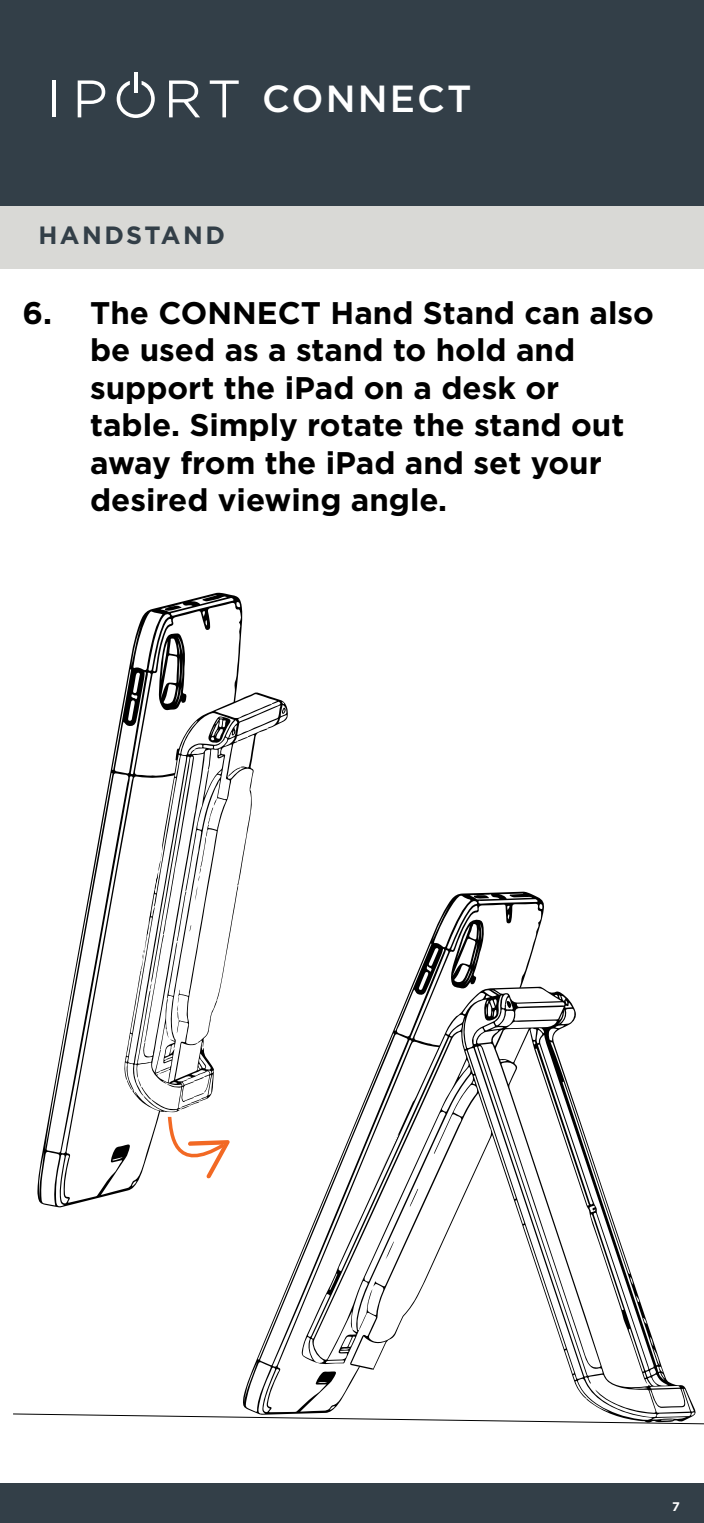
<style>
.page{position:relative;width:704px;height:1523px;background:#fff}
.page>*{position:absolute;margin:0;border:0;box-sizing:border-box;transform-origin:0 0}
.t1{font:500 37.75px "Gotham";letter-spacing:.055em;color:#fff}
.t2{font:700 31.25px/37.5px "Gotham";color:#000}
.t3{font:700 25px "Gotham";letter-spacing:.1em;color:#333f48}
.t4{font:700 12.5px "Gotham";color:#fff}
</style>
<div class="page">
<div style="left:0;top:0;width:703px;height:236px;background:#333f48"></div>
<div style="left:0;top:1483px;width:703px;height:39px;background:#333f48"></div>
<hr style="left:52px;top:80px;width:4px;height:37px;background:#fff">
<svg style="left:78px;top:80px;width:27px;height:37px"></svg>
<svg style="left:169px;top:80px;width:31px;height:37px"></svg>
<svg style="left:209px;top:80px;width:29px;height:37px"></svg>
<hr style="left:134px;top:72px;width:3px;height:21px;background:#fff">
<svg style="left:117px;top:81px;width:38px;height:37px"></svg>
<div style="left:0;top:206px;width:703px;height:62px;background:#d9d9d6"></div>
<svg style="left:37px;top:592px;width:206px;height:615px"></svg>
<svg style="left:165px;top:605px;width:16px;height:6px"></svg>
<svg style="left:159px;top:633px;width:28px;height:59px"></svg>
<svg style="left:124px;top:692px;width:164px;height:420px"></svg>
<svg style="left:127px;top:1080px;width:5px;height:10px"></svg>
<svg style="left:144px;top:798px;width:94px;height:251px"></svg>
<svg style="left:138px;top:1078px;width:13px;height:21px"></svg>
<svg style="left:208px;top:716px;width:23px;height:27px"></svg>
<svg style="left:228px;top:767px;width:12px;height:9px"></svg>
<svg style="left:237px;top:737px;width:10px;height:4px"></svg>
<svg style="left:193px;top:1077px;width:11px;height:4px"></svg>
<svg style="left:159px;top:1067px;width:11px;height:7px"></svg>
<svg style="left:281px;top:707px;width:4px;height:7px"></svg>
<svg style="left:242px;top:891px;width:302px;height:522px"></svg>
<svg style="left:473px;top:895px;width:16px;height:4px"></svg>
<svg style="left:450px;top:918px;width:34px;height:68px"></svg>
<svg style="left:300px;top:986px;width:396px;height:427px"></svg>
<svg style="left:384px;top:1087px;width:73px;height:172px"></svg>
<svg style="left:506px;top:1000px;width:5px;height:8px"></svg>
<svg style="left:349px;top:1362px;width:25px;height:8px"></svg>
<svg style="left:13px;top:1413px;width:690px;height:11px"></svg>
<svg style="left:166px;top:1092px;width:63px;height:86px"></svg>
<p class="t1" style="left:262px;top:77px;width:211px">CONNECT</p>
<p class="t3" style="left:38px;top:221px;width:188px">HANDSTAND</p>
<p class="t2" style="left:90px;top:293px;width:565px;text-indent:-68px">6. The CONNECT Hand Stand can also be used as a stand to hold and support the iPad on a desk or table. Simply rotate the stand out away from the iPad and set your desired viewing angle.</p>
<p class="t4" style="left:671px;top:1498px;width:9px">7</p>
</div>
